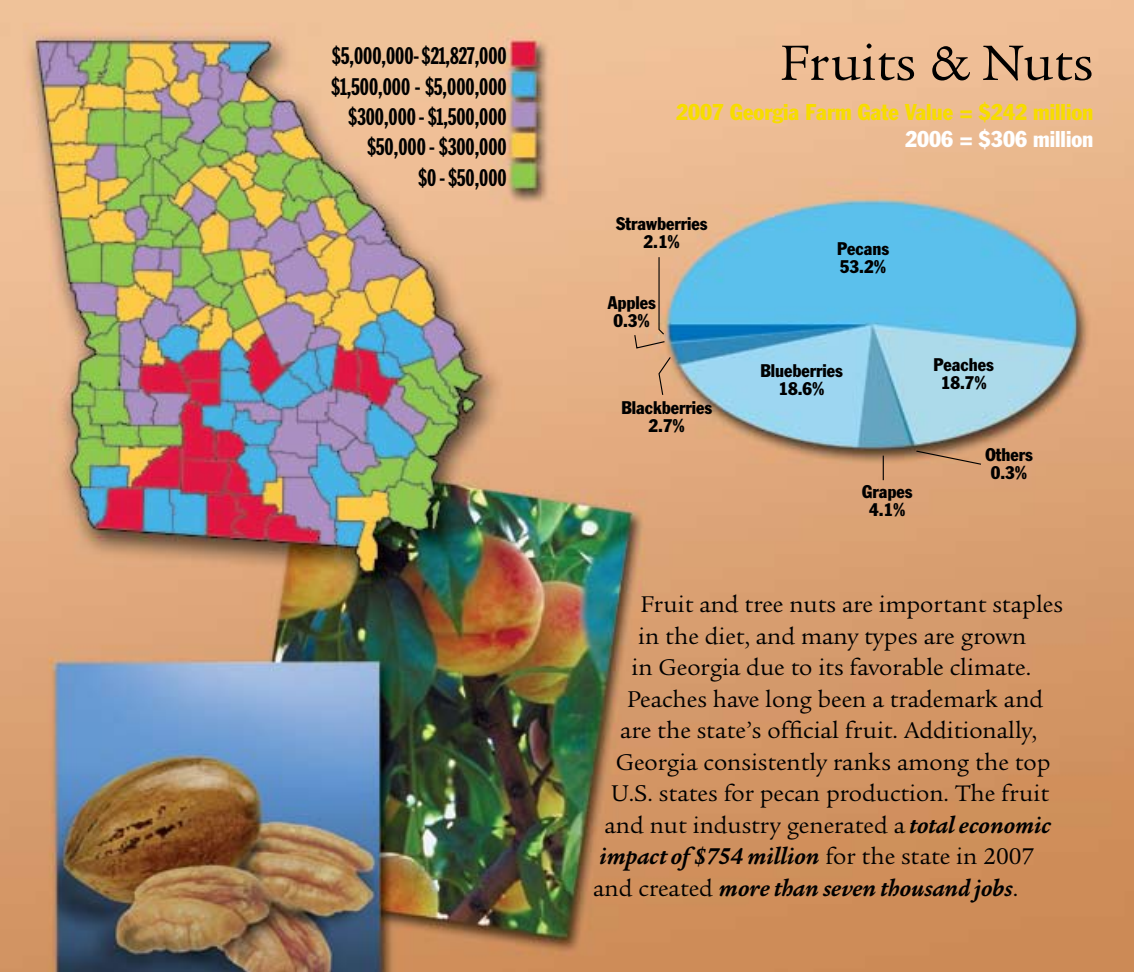
<style>
.page{position:relative;width:1134px;height:972px;background:#fff}
.page>*{position:absolute;margin:0;border:0;box-sizing:border-box;transform-origin:0 0}
.t1{font:54px "Legacy Ser ITC";color:#000}
.t2{font:24.75px "Legacy Ser ITC";color:#000}
.t3{font:italic 700 24.75px "Legacy Ser ITC";color:#000}
.t4{font:23.62px/30.4px "Franklin Gothic Extra Cond";color:#000;text-align:right}
.t5{font:condensed 22.5px "Franklin Gothic";color:#f7dc00}
.t6{font:condensed 22.5px "Franklin Gothic";color:#fff}
.t7{font:condensed 18px/18px "Franklin Gothic";color:#000;text-align:center}
.s1{font-weight:700;font-style:italic}
.s2{font-weight:400;font-style:normal}
</style>
<div class="page">
<img style="left:0;top:0;width:1134px;height:972px">
<svg style="left:883px;top:456px;width:1px;height:24px"></svg>
<svg style="left:915px;top:450px;width:67px;height:16px"></svg>
<svg style="left:658px;top:356px;width:14px;height:40px"></svg>
<svg style="left:634px;top:256px;width:32px;height:93px;background:#ddab82"></svg>
<p class="t4" style="left:331px;top:41px;width:177px">$5,000,000- $21,827,000 $1,500,000 - $5,000,000 $300,000 - $1,500,000 $50,000 - $300,000<br>$0 - $50,000</p>
<h1 class="t1" style="left:780px;top:32px;width:315px">Fruits &amp; Nuts</h1>
<p class="t5" style="left:676px;top:99px;width:419px">2007 Georgia Farm Gate Value = $242 million</p>
<p class="t6" style="left:905px;top:126px;width:190px">2006 = $306 million</p>
<p class="t7" style="left:616px;top:215px;width:93px">Strawberries<br>2.1%</p>
<p class="t7" style="left:608px;top:294px;width:49px">Apples<br>0.3%</p>
<p class="t7" style="left:621px;top:398px;width:92px">Blackberries<br>2.7%</p>
<p class="t7" style="left:837px;top:239px;width:54px;text-align:left">Pecans<br>53.2%</p>
<p class="t7" style="left:760px;top:361px;width:84px">Blueberries<br>18.6%</p>
<p class="t7" style="left:862px;top:482px;width:52px">Grapes<br>4.1%</p>
<p class="t7" style="left:934px;top:355px;width:62px">Peaches<br>18.7%</p>
<p class="t7" style="left:985px;top:446px;width:49px">Others<br>0.3%</p>
<p class="t2" style="left:641px;top:591px;width:424px">Fruit and tree nuts are important staples</p>
<p class="t2" style="left:638px;top:622px;width:390px">in the diet, and many types are grown</p>
<p class="t2" style="left:632px;top:654px;width:401px">in Georgia due to its favorable climate.</p>
<p class="t2" style="left:627px;top:685px;width:418px">Peaches have long been a trademark and</p>
<p class="t2" style="left:620px;top:717px;width:418px">are the state’s official fruit. Additionally,</p>
<p class="t2" style="left:616px;top:748px;width:436px">Georgia consistently ranks among the top</p>
<p class="t2" style="left:611px;top:780px;width:439px">U.S. states for pecan production. The fruit</p>
<p class="t2" style="left:604px;top:811px;width:448px">and nut industry generated a <span class="s1">total economic</span></p>
<p class="t3" style="left:600px;top:843px;width:436px">impact of $754 million <span class="s2">for the state in 2007</span></p>
<p class="t3" style="left:593px;top:874px;width:427px"><span class="s2">and created</span> more than seven thousand jobs<span class="s2">.</span></p>
</div>
